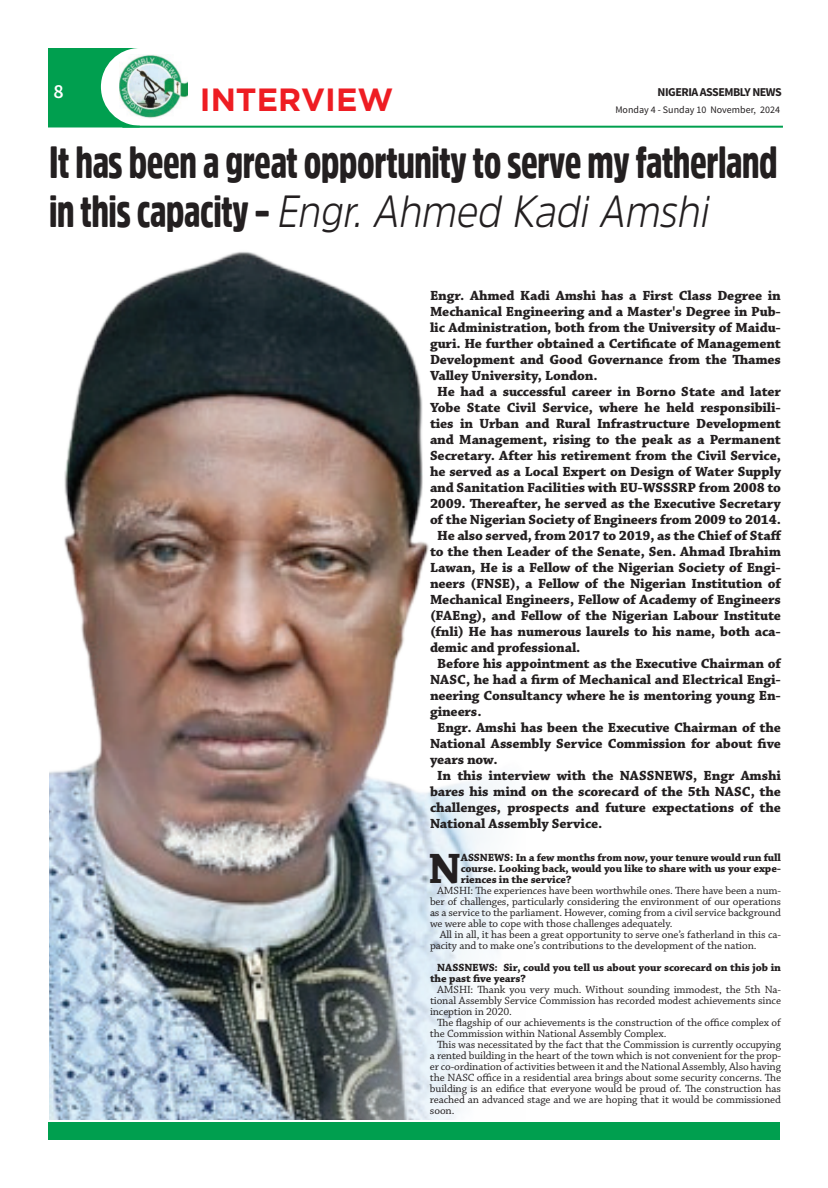
<style>
.page{position:relative;width:828px;height:1188px;background:#fff}
.page>*{position:absolute;margin:0;border:0;box-sizing:border-box;transform-origin:0 0}
.t1{font:900 45px "Amsi Pro Cond";letter-spacing:-.01em;color:#231f20;scale:.87 1}
.t2{font:italic 300 45px "Amsi Pro";color:#231f20;scale:.87 1}
.t3{font:700 44.8px "Chaparral Pro";color:#231f20}
.t4{font:700 32px "Gotham";color:#ee1d23}
.t5{font:600 20px "Source Sans Pro";color:#fff}
.t6{font:700 14px "Chaparral Pro";letter-spacing:-.01em;color:#231f20}
.t7{font:700 12px "Source Sans Pro";letter-spacing:-.04em;color:#231f20}
.t8{font:11px/11px "Chaparral Pro";letter-spacing:-.01em;color:#231f20;text-align:justify}
.t9{font:700 11px/11px "Chaparral Pro";letter-spacing:-.01em;color:#231f20;text-align:justify}
.t10{font:10px "Source Sans Pro";color:#231f20}
.s1{font-family:"Amsi Pro Cond";font-weight:900;font-style:normal}
</style>
<div class="page">
<div style="left:48px;top:1123px;width:732px;height:17px;background:#009f4f"></div>
<svg style="left:48px;top:48px;width:92px;height:79px"></svg>
<hr style="left:122px;top:126px;width:661px;height:2px;background:#009f4f">
<img style="left:120px;top:55px;width:68px;height:64px">
<img style="left:49px;top:251px;width:449px;height:869px">
<h3 class="t5" style="left:54px;top:79px;width:12px">8</h3>
<p class="t7" style="left:658px;top:85px;width:126px">NIGERIA ASSEMBLY NEWS</p>
<h3 class="t4" style="left:200px;top:81px;width:195px">INTERVIEW</h3>
<p class="t10" style="left:615px;top:104px;width:166px">Monday 4 - Sunday 10 November, 2024</p>
<h1 class="t1" style="left:49px;top:132px;width:839px">It has been a great opportunity to serve my fatherland</h1>
<h1 class="t2" style="left:49px;top:180px;width:771px"><span class="s1">i n t h is ca pa c ity –</span> Engr.Ahmed KadiAmshi</h1>
<p class="t6" style="left:430px;top:287px;width:353px">Engr. Ahmed Kadi Amshi has a First Class Degree in</p>
<p class="t6" style="left:430px;top:303px;width:353px">Mechanical Engineering and a Master's Degree in Pub-</p>
<p class="t6" style="left:430px;top:319px;width:353px">lic Administration, both from the University of Maidu-</p>
<p class="t6" style="left:430px;top:335px;width:352px">guri. He further obtained a Certificate of Management</p>
<p class="t6" style="left:430px;top:351px;width:353px">Development and Good Governance from the Thames</p>
<p class="t6" style="left:430px;top:367px;width:169px">Valley University, London.</p>
<p class="t6" style="left:437px;top:383px;width:345px">He had a successful career in Borno State and later</p>
<p class="t6" style="left:430px;top:399px;width:353px">Yobe State Civil Service, where he held responsibili-</p>
<p class="t6" style="left:430px;top:415px;width:352px">ties in Urban and Rural Infrastructure Development</p>
<p class="t6" style="left:430px;top:431px;width:352px">and Management, rising to the peak as a Permanent</p>
<p class="t6" style="left:430px;top:447px;width:352px">Secretary. After his retirement from the Civil Service,</p>
<p class="t6" style="left:430px;top:463px;width:353px">he served as a Local Expert on Design of Water Supply</p>
<p class="t6" style="left:430px;top:479px;width:353px">and Sanitation Facilities with EU-WSSSRP from 2008 to</p>
<p class="t6" style="left:430px;top:495px;width:352px">2009. Thereafter, he served as the Executive Secretary</p>
<p class="t6" style="left:430px;top:511px;width:352px">of the Nigerian Society of Engineers from 2009 to 2014.</p>
<p class="t6" style="left:437px;top:527px;width:346px">He also served, from 2017 to 2019, as the Chief of Staff</p>
<p class="t6" style="left:430px;top:543px;width:352px">to the then Leader of the Senate, Sen. Ahmad Ibrahim</p>
<p class="t6" style="left:430px;top:559px;width:353px">Lawan, He is a Fellow of the Nigerian Society of Engi-</p>
<p class="t6" style="left:430px;top:575px;width:353px">neers (FNSE), a Fellow of the Nigerian Institution of</p>
<p class="t6" style="left:430px;top:591px;width:352px">Mechanical Engineers, Fellow of Academy of Engineers</p>
<p class="t6" style="left:430px;top:607px;width:353px">(FAEng), and Fellow of the Nigerian Labour Institute</p>
<p class="t6" style="left:430px;top:623px;width:353px">(fnli) He has numerous laurels to his name, both aca-</p>
<p class="t6" style="left:430px;top:639px;width:152px">demic and professional.</p>
<p class="t6" style="left:437px;top:655px;width:345px">Before his appointment as the Executive Chairman of</p>
<p class="t6" style="left:430px;top:671px;width:353px">NASC, he had a firm of Mechanical and Electrical Engi-</p>
<p class="t6" style="left:430px;top:687px;width:353px">neering Consultancy where he is mentoring young En-</p>
<p class="t6" style="left:430px;top:703px;width:53px">gineers.</p>
<p class="t6" style="left:437px;top:719px;width:345px">Engr. Amshi has been the Executive Chairman of the</p>
<p class="t6" style="left:430px;top:735px;width:353px">National Assembly Service Commission for about five</p>
<p class="t6" style="left:430px;top:751px;width:69px">years now.</p>
<p class="t6" style="left:437px;top:767px;width:345px">In this interview with the NASSNEWS, Engr Amshi</p>
<p class="t6" style="left:430px;top:783px;width:353px">bares his mind on the scorecard of the 5th NASC, the</p>
<p class="t6" style="left:430px;top:799px;width:352px">challenges, prospects and future expectations of the</p>
<p class="t6" style="left:430px;top:815px;width:174px">National Assembly Service.</p>
<h2 class="t3" style="left:428px;top:842px;width:34px">N</h2>
<p class="t9" style="left:461px;top:852px;width:322px">ASSNEWS: In a few months from now, your tenure would run full course. Looking back, would you like to share with us your expe&shy;riences in the service?</p>
<p class="t8" style="left:430px;top:885px;width:353px;text-indent:7px">AMSHI: The experiences have been worthwhile ones. There have been a num&shy;ber of challenges, particularly considering the environment of our operations as a service to the parliament. However, coming from a civil service background we were able to cope with those challenges adequately.</p>
<p class="t8" style="left:430px;top:929px;width:352px;text-indent:10px">All in all, it has been a great opportunity to serve one’s fatherland in this ca&shy;pacity and to make one’s contributions to the development of the nation.</p>
<p class="t9" style="left:430px;top:962px;width:353px;text-indent:7px">NASSNEWS: Sir, could you tell us about your scorecard on this job in the past five years?</p>
<p class="t8" style="left:430px;top:984px;width:352px;text-indent:7px">AMSHI: Thank you very much. Without sounding immodest, the 5th Na&shy;tional Assembly Service Commission has recorded modest achievements since inception in 2020.</p>
<p class="t8" style="left:430px;top:1017px;width:352px;text-indent:7px">The flagship of our achievements is the construction of the office complex of the Commission within National Assembly Complex.</p>
<p class="t8" style="left:430px;top:1039px;width:353px;text-indent:7px">This was necessitated by the fact that the Commission is currently occupying a rented building in the heart of the town which is not convenient for the prop&shy;er co-ordination of activities between it and the National Assembly, Also having the NASC office in a residential area brings about some security concerns. The building is an edifice that everyone would be proud of. The construction has reached an advanced stage and we are hoping that it would be commissioned soon.</p>
</div>
